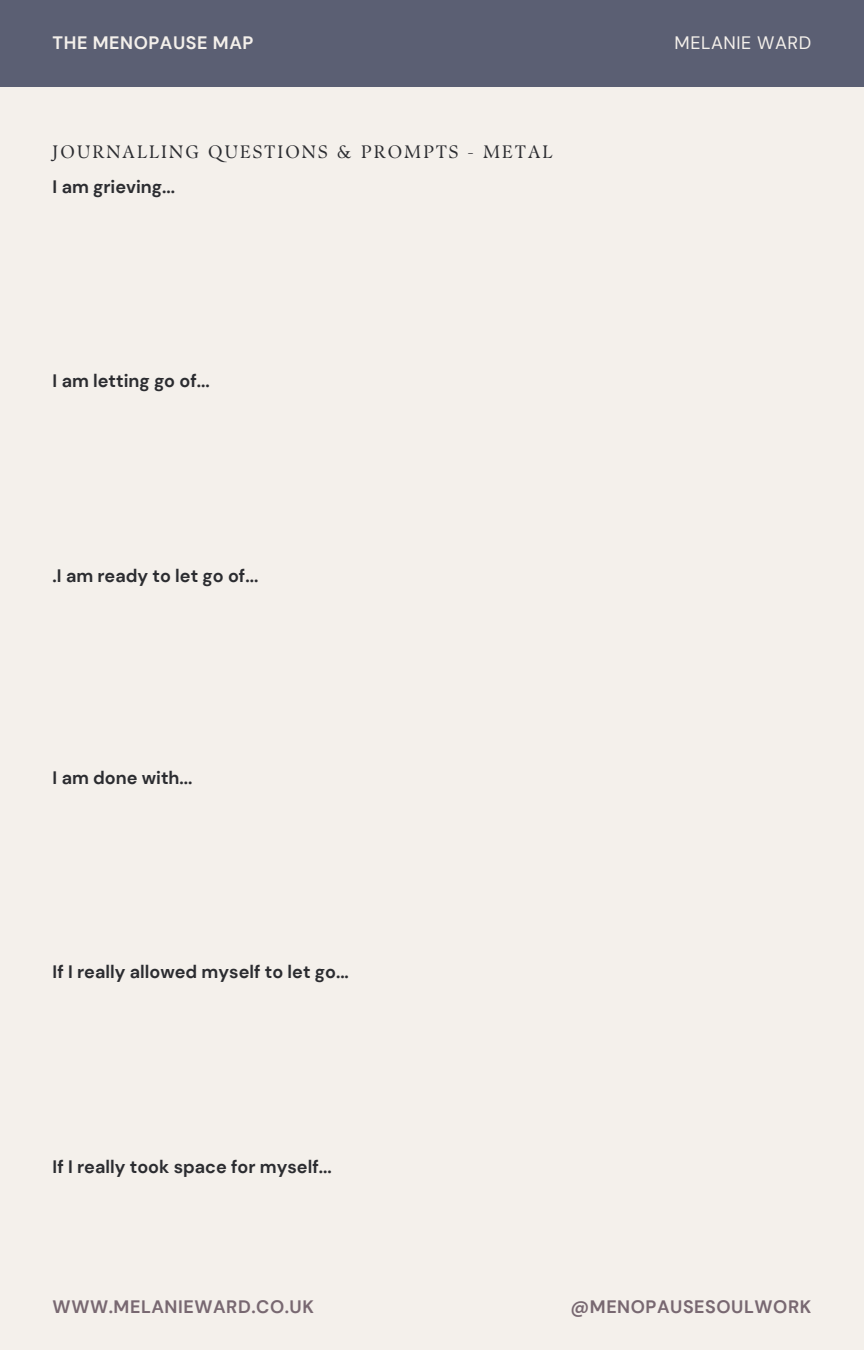
<style>
.page{position:relative;width:864px;height:1350px;background:#f4f0eb}
.page>*{position:absolute;margin:0;border:0;box-sizing:border-box;transform-origin:0 0}
.t1{font:700 18px "DM Sans";color:#2b2c30}
.t2{font:700 18px "DM Sans";letter-spacing:.03em;color:#786871}
.t3{font:18px "TY Serif D";letter-spacing:.12em;color:#2b2c30}
.t4{font:700 18px "DM Sans";letter-spacing:.03em;color:#f4f0eb}
.t5{font:18px "DM Sans";letter-spacing:.03em;color:#f4f0eb}
</style>
<div class="page">
<div style="left:0;top:0;width:864px;height:86px;background:#5b5f73"></div>
<p class="t4" style="left:53px;top:31px;width:202px">THE MENOPAUSE MAP</p>
<p class="t3" style="left:53px;top:141px;width:501px">JOURNALLING QUESTIONS &amp; PROMPTS - METAL</p>
<h1 class="t1" style="left:53px;top:175px;width:124px">I am grieving...</h1>
<h2 class="t1" style="left:53px;top:369px;width:159px">I am letting go of...</h2>
<h2 class="t1" style="left:53px;top:564px;width:207px">.I am ready to let go of...</h2>
<p class="t5" style="left:675px;top:31px;width:138px">MELANIE WARD</p>
<p class="t1" style="left:53px;top:766px;width:141px">I am done with...</p>
<h1 class="t1" style="left:53px;top:960px;width:298px">If I really allowed myself to let go...</h1>
<h1 class="t1" style="left:53px;top:1155px;width:281px">If I really took space for myself...</h1>
<p class="t2" style="left:53px;top:1295px;width:263px">WWW.MELANIEWARD.CO.UK</p>
<p class="t2" style="left:571px;top:1295px;width:242px">@MENOPAUSESOULWORK</p>
</div>
